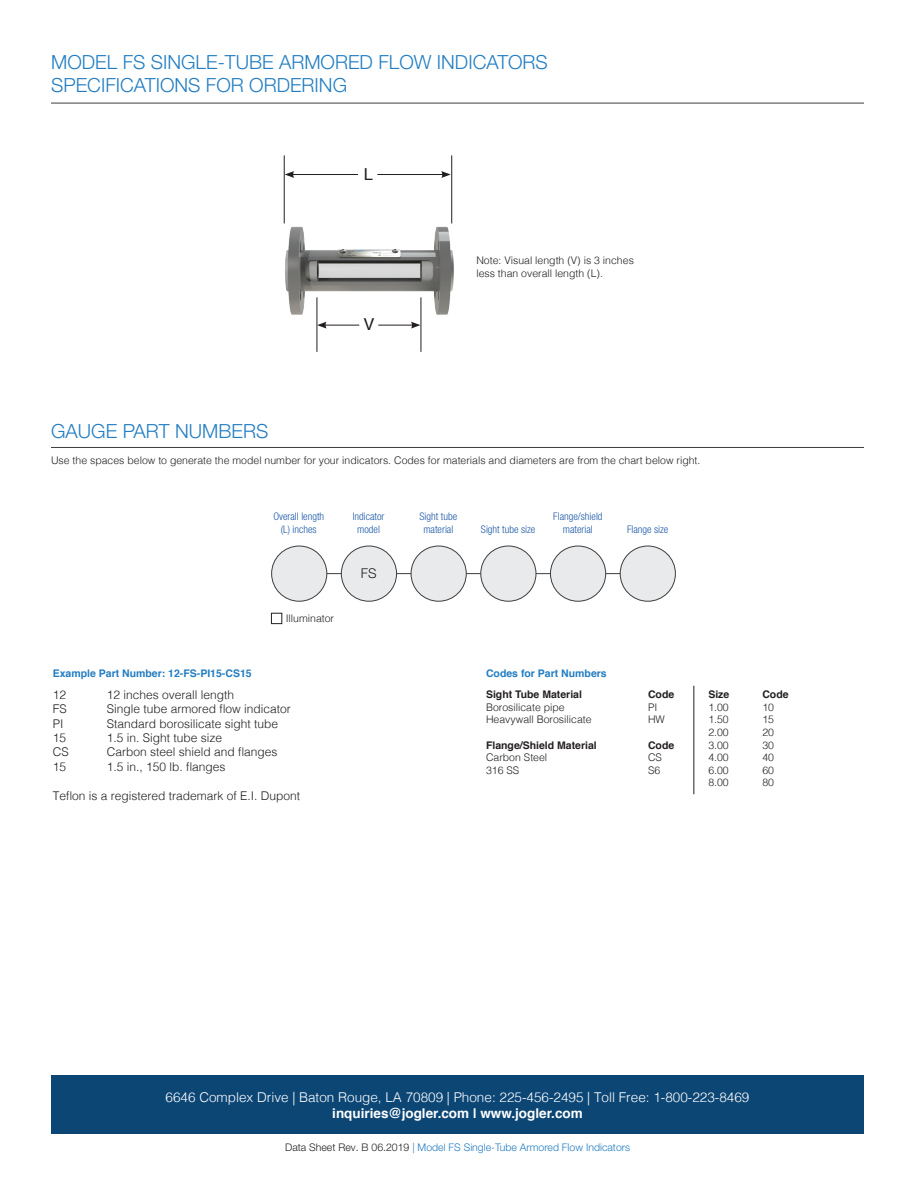
<style>
.page{position:relative;width:918px;height:1188px;background:#fff}
.page>*{position:absolute;margin:0;border:0;box-sizing:border-box;transform-origin:0 0}
.t1{font:300 19.5px/23.4px "Helvetica Neue LT Pro";color:#227dc2}
.t2{font:16.5px "Helvetica";color:#231f20}
.t3{font:300 13.5px "Helvetica";color:#fff}
.t4{font:700 13.5px "Helvetica";color:#fff}
.t5{font:300 13.5px "Helvetica Neue LT Pro";color:#231f20}
.t6{font:300 12px "Helvetica";color:#231f20}
.t7{font:300 10.5px/12.6px "Helvetica";color:#231f20}
.t8{font:300 condensed 10.5px/12.6px "Helvetica Neue";color:#1d59a8;text-align:center}
.t9{font:300 10.5px "Helvetica Neue LT Pro";color:#227dc2}
.t10{font:700 10.5px "Helvetica";color:#231f20}
.t11{font:700 10.5px "Helvetica";color:#227dc2}
.s1{color:#231f20}
</style>
<div class="page">
<div style="left:51px;top:1076px;width:813px;height:58px;background:#0c4675"></div>
<hr style="left:51px;top:103px;width:813px;height:1px;background:#3e3e3f">
<hr style="left:315px;top:573px;width:329px;height:1px;background:#3e3e3f">
<div style="left:272px;top:546px;width:55px;height:55px;background:#e9eaeb;border-radius:50%"></div>
<div style="left:271px;top:546px;width:56px;height:56px;border:1px solid #3e3e3f;border-radius:50%"></div>
<div style="left:341px;top:546px;width:56px;height:55px;background:#e9eaeb;border-radius:50%"></div>
<div style="left:341px;top:546px;width:56px;height:56px;border:1px solid #3e3e3f;border-radius:50%"></div>
<div style="left:411px;top:546px;width:55px;height:55px;background:#e9eaeb;border-radius:50%"></div>
<div style="left:411px;top:546px;width:56px;height:56px;border:1px solid #3e3e3f;border-radius:50%"></div>
<div style="left:481px;top:546px;width:55px;height:55px;background:#e9eaeb;border-radius:50%"></div>
<div style="left:480px;top:546px;width:56px;height:56px;border:1px solid #3e3e3f;border-radius:50%"></div>
<div style="left:550px;top:546px;width:56px;height:55px;background:#e9eaeb;border-radius:50%"></div>
<div style="left:550px;top:546px;width:56px;height:56px;border:1px solid #3e3e3f;border-radius:50%"></div>
<div style="left:620px;top:546px;width:55px;height:55px;background:#e9eaeb;border-radius:50%"></div>
<div style="left:620px;top:546px;width:56px;height:56px;border:1px solid #3e3e3f;border-radius:50%"></div>
<hr style="left:51px;top:447px;width:813px;height:1px;background:#3e3e3f">
<hr style="left:694px;top:686px;width:1px;height:108px;background:#231f20">
<div style="left:271px;top:613px;width:11px;height:11px;border:1px solid #231f20"></div>
<img style="left:283px;top:197px;width:171px;height:151px">
<hr style="left:284px;top:155px;width:1px;height:68px;background:#231f20">
<hr style="left:451px;top:155px;width:1px;height:68px;background:#231f20">
<hr style="left:292px;top:174px;width:66px;height:1px;background:#231f20">
<svg style="left:285px;top:171px;width:9px;height:7px"></svg>
<hr style="left:377px;top:174px;width:67px;height:1px;background:#231f20">
<svg style="left:441px;top:171px;width:10px;height:7px"></svg>
<hr style="left:317px;top:297px;width:1px;height:55px;background:#231f20">
<hr style="left:421px;top:297px;width:1px;height:55px;background:#231f20">
<hr style="left:324px;top:325px;width:35px;height:1px;background:#231f20">
<svg style="left:317px;top:322px;width:10px;height:7px"></svg>
<hr style="left:378px;top:325px;width:35px;height:1px;background:#231f20">
<svg style="left:411px;top:322px;width:9px;height:7px"></svg>
<h1 class="t1" style="left:51px;top:50px;width:498px">MODEL FS SINGLE-TUBE ARMORED FLOW INDICATORS<br>SPECIFICATIONS FOR ORDERING</h1>
<h1 class="t1" style="left:51px;top:419px;width:219px">GAUGE PART NUMBERS</h1>
<h2 class="t2" style="left:364px;top:160px;width:11px">L</h2>
<h2 class="t2" style="left:363px;top:310px;width:13px">V</h2>
<p class="t7" style="left:476px;top:253px;width:159px">Note: Visual length (V) is 3 inches less than overall length (L).</p>
<p class="t7" style="left:51px;top:454px;width:651px">Use the spaces below to generate the model number for your indicators. Codes for materials and diameters are from the chart below right.</p>
<p class="t8" style="left:273px;top:510px;width:52px">Overall length (L) inches</p>
<p class="t8" style="left:353px;top:510px;width:33px">Indicator model</p>
<p class="t8" style="left:420px;top:510px;width:39px">Sight tube material</p>
<p class="t7" style="left:286px;top:611px;width:50px">Illuminator</p>
<p class="t11" style="left:53px;top:664px;width:200px">Example Part Number: 12-FS-PI15-CS15</p>
<p class="t6" style="left:53px;top:684px;width:15px">12</p>
<p class="t6" style="left:107px;top:684px;width:129px">12 inches overall length</p>
<p class="t6" style="left:53px;top:699px;width:16px">FS</p>
<p class="t6" style="left:107px;top:699px;width:186px">Single tube armored flow indicator</p>
<p class="t6" style="left:53px;top:713px;width:12px">PI</p>
<p class="t6" style="left:107px;top:713px;width:173px">Standard borosilicate sight tube</p>
<p class="t6" style="left:53px;top:728px;width:15px">15</p>
<p class="t6" style="left:107px;top:728px;width:117px">1.5 in. Sight tube size</p>
<p class="t6" style="left:53px;top:742px;width:17px">CS</p>
<p class="t6" style="left:107px;top:742px;width:172px">Carbon steel shield and flanges</p>
<p class="t6" style="left:53px;top:756px;width:15px">15</p>
<p class="t6" style="left:107px;top:756px;width:120px">1.5 in., 150 lb. flanges</p>
<p class="t6" style="left:53px;top:785px;width:249px">Teflon is a registered trademark of E.I. Dupont</p>
<p class="t5" style="left:361px;top:565px;width:17px">FS</p>
<p class="t8" style="left:481px;top:523px;width:56px">Sight tube size</p>
<p class="t8" style="left:553px;top:510px;width:51px">Flange/shield material</p>
<p class="t8" style="left:627px;top:523px;width:43px">Flange size</p>
<p class="t11" style="left:486px;top:664px;width:122px">Codes for Part Numbers</p>
<p class="t10" style="left:486px;top:685px;width:98px">Sight Tube Material</p>
<p class="t10" style="left:648px;top:685px;width:28px">Code</p>
<p class="t7" style="left:486px;top:700px;width:80px">Borosilicate pipe</p>
<p class="t7" style="left:648px;top:700px;width:11px">PI</p>
<p class="t7" style="left:486px;top:713px;width:107px">Heavywall Borosilicate</p>
<p class="t7" style="left:648px;top:713px;width:18px">HW</p>
<p class="t10" style="left:486px;top:735px;width:112px">Flange/Shield Material</p>
<p class="t10" style="left:648px;top:735px;width:28px">Code</p>
<p class="t7" style="left:486px;top:750px;width:63px">Carbon Steel</p>
<p class="t7" style="left:648px;top:750px;width:15px">CS</p>
<p class="t7" style="left:486px;top:763px;width:35px">316 SS</p>
<p class="t7" style="left:648px;top:763px;width:14px">S6</p>
<p class="t10" style="left:708px;top:685px;width:23px">Size</p>
<p class="t10" style="left:762px;top:685px;width:28px">Code</p>
<p class="t7" style="left:708px;top:700px;width:22px">1.00</p>
<p class="t7" style="left:762px;top:700px;width:13px">10</p>
<p class="t7" style="left:708px;top:713px;width:22px">1.50</p>
<p class="t7" style="left:762px;top:713px;width:13px">15</p>
<p class="t7" style="left:708px;top:725px;width:22px">2.00</p>
<p class="t7" style="left:762px;top:725px;width:13px">20</p>
<p class="t7" style="left:708px;top:738px;width:22px">3.00</p>
<p class="t7" style="left:762px;top:738px;width:13px">30</p>
<p class="t7" style="left:708px;top:750px;width:22px">4.00</p>
<p class="t7" style="left:762px;top:750px;width:13px">40</p>
<p class="t7" style="left:708px;top:763px;width:22px">6.00</p>
<p class="t7" style="left:762px;top:763px;width:13px">60</p>
<p class="t7" style="left:708px;top:776px;width:22px">8.00</p>
<p class="t7" style="left:762px;top:776px;width:13px">80</p>
<p class="t3" style="left:166px;top:1085px;width:585px">6646 Complex Drive | Baton Rouge, LA 70809 | Phone: 225-456-2495 | Toll Free: 1-800-223-8469</p>
<p class="t4" style="left:332px;top:1101px;width:252px">inquiries@jogler.com | www.jogler.com</p>
<p class="t9" style="left:285px;top:1141px;width:347px"><span class="s1">Data Sheet Rev. B 06.2019</span> | Model FS Single-Tube Armored Flow Indicators</p>
</div>
